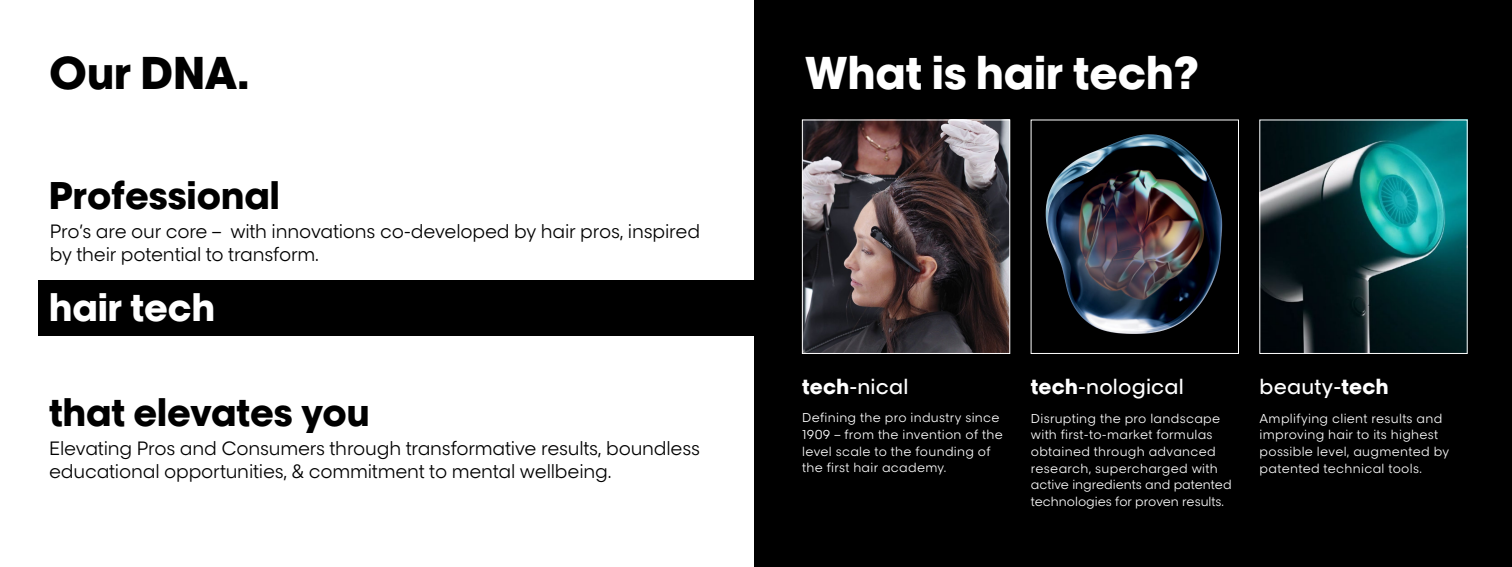
<style>
.page{position:relative;width:1512px;height:567px;background:#fff}
.page>*{position:absolute;margin:0;border:0;box-sizing:border-box;transform-origin:0 0}
.t1{font:43.75px "LOREAL PRO 5 Bold";color:#fff}
.t2{font:43.75px "LOREAL PRO 5 Bold";color:#000}
.t3{font:36.75px "LOREAL PRO 5 Bold";color:#000}
.t4{font:36.75px "LOREAL PRO 5 Bold";color:#fff}
.t5{font:20.12px "LOREAL PRO 3 Medium";letter-spacing:.01em;color:#fff}
.t6{font:18.38px/22.8px "LOREAL PRO 2 Book";letter-spacing:-.01em;color:#000}
.t7{font:12.25px/16.6px "LOREAL PRO 2 Book";letter-spacing:.025em;color:#fff}
.s1{font-family:"LOREAL PRO 5 Bold"}
</style>
<div class="page">
<div style="left:755px;top:0;width:757px;height:567px;background:#000"></div>
<img style="left:804px;top:122px;width:204px;height:230px">
<div style="left:802px;top:120px;width:208px;height:234px;border:1px solid #fff"></div>
<img style="left:1045px;top:134px;width:178px;height:200px">
<div style="left:1031px;top:120px;width:208px;height:234px;border:1px solid #fff"></div>
<img style="left:1262px;top:122px;width:204px;height:230px">
<div style="left:38px;top:280px;width:736px;height:55px;background:#000"></div>
<h1 class="t2" style="left:49px;top:40px;width:202px">Our DNA.</h1>
<h1 class="t1" style="left:805px;top:40px;width:396px">What is hair tech?</h1>
<h2 class="t3" style="left:49px;top:168px;width:232px">Professional</h2>
<h3 class="t6" style="left:50px;top:219px;width:652px">Pro’s are our core – with innovations co-developed by hair pros, inspired by their potential to transform.</h3>
<h2 class="t4" style="left:49px;top:279px;width:167px">hair tech</h2>
<h2 class="t3" style="left:49px;top:384px;width:322px">that elevates you</h2>
<h3 class="t6" style="left:49px;top:436px;width:652px">Elevating Pros and Consumers through transformative results, boundless educational opportunities, &amp; commitment to mental wellbeing.</h3>
<h3 class="t5" style="left:802px;top:372px;width:108px"><span class="s1">tech</span>-nical</h3>
<p class="t7" style="left:802px;top:409px;width:202px">Defining the pro industry since<br>1909 – from the invention of the level scale to the founding of the first hair academy.</p>
<h3 class="t5" style="left:1031px;top:372px;width:154px"><span class="s1">tech</span>-nological</h3>
<p class="t7" style="left:1031px;top:409px;width:202px">Disrupting the pro landscape with first-to-market formulas obtained through advanced research, supercharged with active ingredients and patented technologies for proven results.</p>
<h3 class="t5" style="left:1260px;top:372px;width:130px">beauty-<span class="s1">tech</span></h3>
<p class="t7" style="left:1260px;top:409px;width:191px">Amplifying client results and improving hair to its highest possible level, augmented by patented technical tools.</p>
</div>
